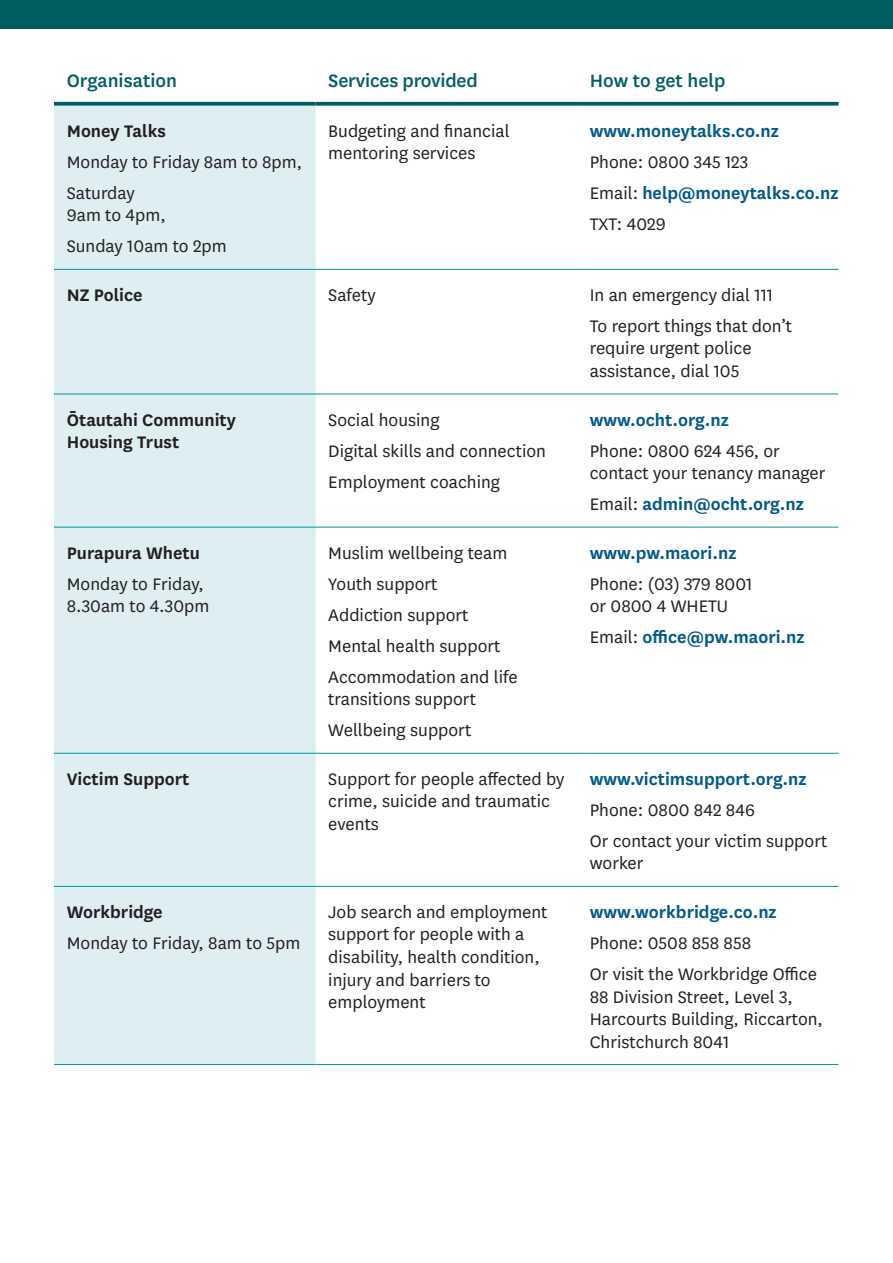
<style>
.page{position:relative;width:893px;height:1263px;background:#fff}
.page>*{position:absolute;margin:0;border:0;box-sizing:border-box;transform-origin:0 0}
.t1{font:500 21px "National";letter-spacing:-.005em;color:#005e62}
.t2{font:19.5px/31px "National";color:#231f20}
.t3{font:600 19.5px "National";color:#005988}
.t4{font:600 19.5px/22.5px "National";color:#231f20}
.s1{font-weight:600;color:#005988}
.s2{font-weight:400;color:#231f20}
</style>
<div class="page">
<div style="left:0;top:0;width:893px;height:29px;background:#005e62"></div>
<div style="left:54px;top:106px;width:261px;height:958px;background:#deeef1"></div>
<hr style="left:54px;top:269px;width:261px;height:1px;background:#0093a2">
<hr style="left:315px;top:269px;width:262px;height:1px;background:#0093a2">
<hr style="left:577px;top:269px;width:261px;height:1px;background:#0093a2">
<hr style="left:54px;top:394px;width:261px;height:1px;background:#0093a2">
<hr style="left:315px;top:394px;width:262px;height:1px;background:#0093a2">
<hr style="left:577px;top:394px;width:261px;height:1px;background:#0093a2">
<hr style="left:54px;top:527px;width:261px;height:1px;background:#0093a2">
<hr style="left:315px;top:527px;width:262px;height:1px;background:#0093a2">
<hr style="left:577px;top:527px;width:261px;height:1px;background:#0093a2">
<hr style="left:54px;top:753px;width:261px;height:1px;background:#0093a2">
<hr style="left:315px;top:753px;width:262px;height:1px;background:#0093a2">
<hr style="left:577px;top:753px;width:261px;height:1px;background:#0093a2">
<hr style="left:54px;top:886px;width:261px;height:1px;background:#0093a2">
<hr style="left:315px;top:886px;width:262px;height:1px;background:#0093a2">
<hr style="left:577px;top:886px;width:261px;height:1px;background:#0093a2">
<hr style="left:54px;top:1064px;width:261px;height:1px;background:#0093a2">
<hr style="left:315px;top:1064px;width:262px;height:1px;background:#0093a2">
<hr style="left:577px;top:1064px;width:261px;height:1px;background:#0093a2">
<svg style="left:54px;top:102px;width:261px;height:4px"></svg>
<svg style="left:315px;top:102px;width:262px;height:4px"></svg>
<svg style="left:577px;top:102px;width:261px;height:4px"></svg>
<p class="t1" style="left:67px;top:66px;width:112px">Organisation</p>
<p class="t1" style="left:328px;top:66px;width:151px">Services provided</p>
<p class="t1" style="left:590px;top:66px;width:137px">How to get help</p>
<p class="t4" style="left:67px;top:118px;width:101px">Money Talks</p>
<p class="t2" style="left:67px;top:145px;width:237px">Monday to Friday 8am to 8pm,<br>Saturday</p>
<p class="t2" style="left:67px;top:199px;width:161px">9am to 4pm,<br>Sunday 10am to 2pm</p>
<p class="t2" style="left:328px;top:119px;width:183px;line-height:22.5px">Budgeting and financial mentoring services</p>
<p class="t3" style="left:590px;top:117px;width:191px">www.moneytalks.co.nz</p>
<p class="t2" style="left:590px;top:145px;width:250px">Phone: 0800 345 123<br>Email: <span class="s1">help@moneytalks.co.nz<br></span>TXT: 4029</p>
<p class="t4" style="left:67px;top:282px;width:77px">NZ Police</p>
<p class="t2" style="left:328px;top:279px;width:49px">Safety</p>
<p class="t2" style="left:590px;top:279px;width:204px">In an emergency dial 111<br>To report things that don’t</p>
<p class="t2" style="left:590px;top:336px;width:163px;line-height:22.5px">require urgent police assistance, dial 105</p>
<p class="t4" style="left:67px;top:407px;width:171px">Ōtautahi Community<br>Housing Trust</p>
<p class="t2" style="left:328px;top:403px;width:219px">Social housing<br>Digital skills and connection<br>Employment coaching</p>
<p class="t3" style="left:590px;top:406px;width:140px">www.ocht.org.nz</p>
<p class="t2" style="left:590px;top:438px;width:237px;line-height:22.5px">Phone: 0800 624 456, or contact your tenancy manager</p>
<p class="t3" style="left:590px;top:491px;width:216px"><span class="s2">Email:</span> admin@ocht.org.nz</p>
<p class="t4" style="left:67px;top:540px;width:135px">Purapura Whetu</p>
<p class="t2" style="left:67px;top:572px;width:144px;line-height:22.5px">Monday to Friday,<br>8.30am to 4.30pm</p>
<p class="t2" style="left:328px;top:536px;width:191px">Muslim wellbeing team<br>Youth support<br>Addiction support<br>Mental health support<br>Accommodation and life</p>
<p class="t2" style="left:328px;top:683px;width:149px">transitions support<br>Wellbeing support</p>
<p class="t3" style="left:590px;top:539px;width:148px">www.pw.maori.nz</p>
<p class="t2" style="left:590px;top:572px;width:164px;line-height:22.5px">Phone: (03) 379 8001 or 0800 4 WHETU</p>
<p class="t3" style="left:590px;top:624px;width:216px"><span class="s2">Email:</span> office@pw.maori.nz</p>
<p class="t4" style="left:67px;top:766px;width:124px">Victim Support</p>
<p class="t2" style="left:328px;top:767px;width:238px;line-height:22.5px">Support for people affected by crime, suicide and traumatic events</p>
<p class="t3" style="left:590px;top:765px;width:218px">www.victimsupport.org.nz</p>
<p class="t2" style="left:590px;top:793px;width:239px">Phone: 0800 842 846<br>Or contact your victim support</p>
<p class="t2" style="left:590px;top:847px;width:55px">worker</p>
<p class="t4" style="left:67px;top:899px;width:97px">Workbridge</p>
<p class="t2" style="left:67px;top:927px;width:235px">Monday to Friday, 8am to 5pm</p>
<p class="t2" style="left:328px;top:900px;width:221px;line-height:22.5px">Job search and employment support for people with a disability, health condition, injury and barriers to employment</p>
<p class="t3" style="left:590px;top:898px;width:188px">www.workbridge.co.nz</p>
<p class="t2" style="left:590px;top:927px;width:229px">Phone: 0508 858 858<br>Or visit the Workbridge Office</p>
<p class="t2" style="left:590px;top:984px;width:235px;line-height:22.5px">88 Division Street, Level 3,<br>Harcourts Building, Riccarton,<br>Christchurch 8041</p>
</div>
